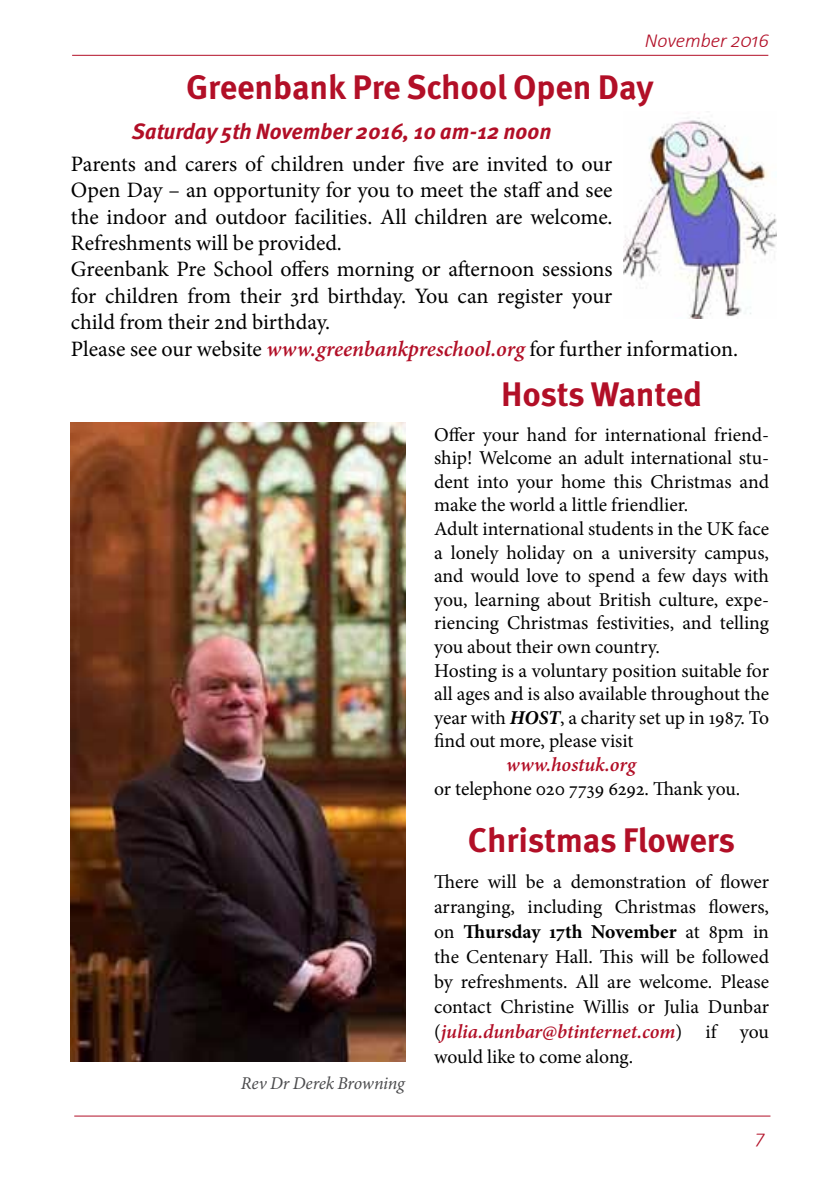
<style>
.page{position:relative;width:840px;height:1191px;background:#fff}
.page>*{position:absolute;margin:0;border:0;box-sizing:border-box;transform-origin:0 0}
.t1{font:700 34px "Meta Pro";letter-spacing:-.005em;color:#b20f27}
.t2{font:22px/26.4px "Minion Pro";color:#000}
.t3{font:italic 700 22px "Meta Pro";letter-spacing:-.005em;color:#b20f27}
.t4{font:italic 600 20px "Minion Pro";letter-spacing:-.005em;color:#b20f27}
.t5{font:italic 300 20px "Calibri";letter-spacing:-.005em;color:#b20f27}
.t6{font:19.6px/23.6px "Minion Pro";letter-spacing:-.005em;color:#000}
.t7{font:italic 18px "Minion Pro";letter-spacing:-.02em;color:#4b4b4d}
.s1{font-weight:600;font-style:italic;color:#b20f27}
.s2{font-weight:700;font-style:italic}
.s3{font-weight:700}
.s4{font-weight:400;font-style:normal;font-size:19.6px;color:#000}
</style>
<div class="page">
<hr style="left:74px;top:1115px;width:696px;height:1px;background:#b20f27">
<hr style="left:72px;top:55px;width:695px;height:1px;background:#b20f27">
<img style="left:623px;top:117px;width:152px;height:202px">
<img style="left:71px;top:423px;width:334px;height:638px">
<p class="t5" style="left:644px;top:28px;width:125px">November 2016</p>
<h1 class="t1" style="left:186px;top:66px;width:468px">Greenbank Pre School Open Day</h1>
<p class="t3" style="left:132px;top:117px;width:421px">Saturday 5th November 2016, 10 am-12 noon</p>
<p class="t2" style="left:71px;top:151px;width:668px">Parents and carers of children under five are invited to our<br>Open Day – an opportunity for you to meet the staff and see<br>the indoor and outdoor facilities. All children are welcome.<br>Refreshments will be provided.<br>Greenbank Pre School offers morning or afternoon sessions<br>for children from their 3rd birthday. You can register your<br>child from their 2nd birthday.<br>Please see our website <span class="s1">www.greenbankpreschool.org</span> for further information.</p>
<p class="t7" style="left:241px;top:1070px;width:165px">Rev Dr Derek Browning</p>
<h1 class="t1" style="left:501px;top:372px;width:202px">Hosts Wanted</h1>
<p class="t6" style="left:434px;top:422px;width:336px">Offer your hand for international friend&shy;ship! Welcome an adult international stu&shy;dent into your home this Christmas and make the world a little friendlier.<br>Adult international students in the UK face a lonely holiday on a university campus, and would love to spend a few days with you, learning about British culture, expe&shy;riencing Christmas festivities, and telling you about their own country.<br>Hosting is a voluntary position suitable for all ages and is also available throughout the year with <span class="s2">HOST</span>, a charity set up in 1987. To find out more, please visit</p>
<p class="t4" style="left:506px;top:750px;width:131px">www.hostuk.org</p>
<p class="t6" style="left:434px;top:776px;width:307px">or telephone 020 7739 6292. Thank you.</p>
<h1 class="t1" style="left:467px;top:818px;width:269px">Christmas Flowers</h1>
<p class="t6" style="left:434px;top:869px;width:336px;line-height:25px;text-align:justify">There will be a demonstration of flower arranging, including Christmas flowers, on <span class="s3">Thursday 17th November</span> at 8pm in the Centenary Hall. This will be followed by refreshments. All are welcome. Please contact Christine Willis or Julia Dunbar</p>
<p class="t4" style="left:434px;top:1017px;width:336px"><span class="s4">(</span>julia.dunbar@btinternet.com<span class="s4">) if you</span></p>
<p class="t6" style="left:434px;top:1045px;width:200px">would like to come along.</p>
<p class="t5" style="left:754px;top:1124px;width:11px">7</p>
</div>
